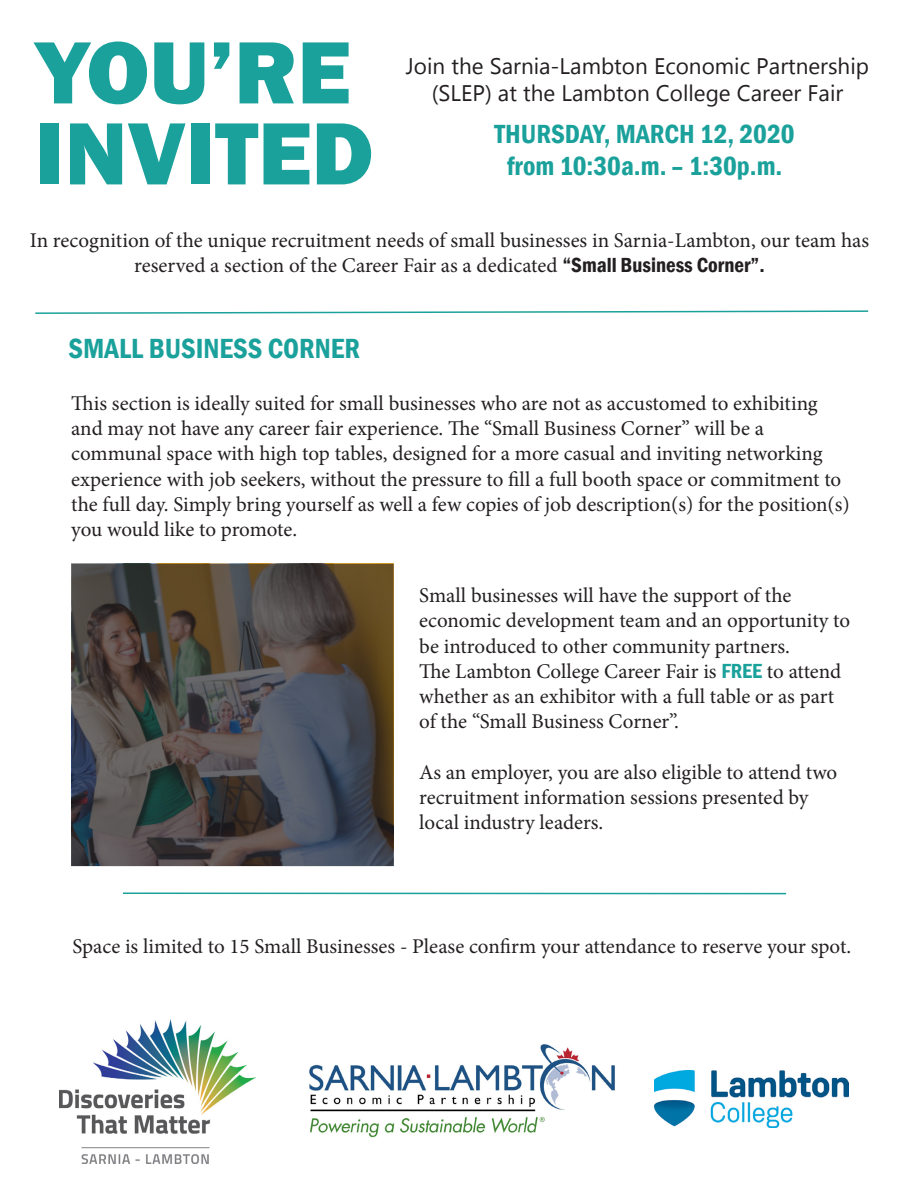
<style>
.page{position:relative;width:918px;height:1188px;background:#fff}
.page>*{position:absolute;margin:0;border:0;box-sizing:border-box;transform-origin:0 0}
.t1{font:800 91.5px "Franklin Gothic";color:#1ba19b}
.t2{font:600 condensed 28.5px "Franklin Gothic";color:#1ba19b}
.t3{font:600 condensed 27px "Franklin Gothic";color:#1ba19b}
.t4{font:22.5px/27px "Microsoft New Tai Lue";color:#231f20;text-align:center}
.t5{font:21px/25.2px "Minion Pro";color:#231f20}
.s1{font-family:"Franklin Gothic";font-weight:600;font-stretch:condensed}
.s2{font-family:"Franklin Gothic";font-weight:600;font-stretch:condensed;color:#1ba19b}
</style>
<div class="page">
<img style="left:654px;top:1071px;width:195px;height:57px">
<img style="left:59px;top:1019px;width:196px;height:145px">
<svg style="left:35px;top:310px;width:834px;height:4px"></svg>
<hr style="left:123px;top:892px;width:663px;height:2px;background:#1ba19b">
<svg style="left:74px;top:567px;width:317px;height:296px;background:#4b4846"></svg>
<div style="left:71px;top:564px;width:323px;height:302px;border:2px solid #231f20"></div>
<img style="left:309px;top:1044px;width:306px;height:94px">
<p class="t1" style="left:35px;top:13px;width:317px">YOU’RE</p>
<p class="t1" style="left:35px;top:94px;width:340px">INVITED</p>
<p class="t4" style="left:406px;top:55px;width:465px">Join the Sarnia-Lambton Economic Partnership (SLEP) at the Lambton College Career Fair</p>
<p class="t3" style="left:495px;top:116px;width:302px">THURSDAY, MARCH 12, 2020</p>
<p class="t3" style="left:507px;top:148px;width:277px">from 10:30a.m. – 1:30p.m.</p>
<p class="t5" style="left:30px;top:228px;width:841px;text-align:center">In recognition of the unique recruitment needs of small businesses in Sarnia-Lambton, our team has reserved a section of the Career Fair as a dedicated <span class="s1">“Small Business Corner”.</span></p>
<p class="t2" style="left:69px;top:329px;width:293px">SMALL BUSINESS CORNER</p>
<p class="t5" style="left:71px;top:391px;width:780px">This section is ideally suited for small businesses who are not as accustomed to exhibiting and may not have any career fair experience. The “Small Business Corner” will be a communal space with high top tables, designed for a more casual and inviting networking experience with job seekers, without the pressure to fill a full booth space or commitment to the full day. Simply bring yourself as well a few copies of job description(s) for the position(s) you would like to promote.</p>
<p class="t5" style="left:419px;top:583px;width:432px">Small businesses will have the support of the economic development team and an opportunity to be introduced to other community partners.</p>
<p class="t5" style="left:419px;top:659px;width:424px">The Lambton College Career Fair is <span class="s2">FREE</span> to attend whether as an exhibitor with a full table or as part of the “Small Business Corner”.</p>
<p class="t5" style="left:419px;top:759px;width:420px">As an employer, you are also eligible to attend two recruitment information sessions presented by local industry leaders.</p>
<p class="t5" style="left:72px;top:934px;width:780px">Space is limited to 15 Small Businesses - Please confirm your attendance to reserve your spot.</p>
</div>
